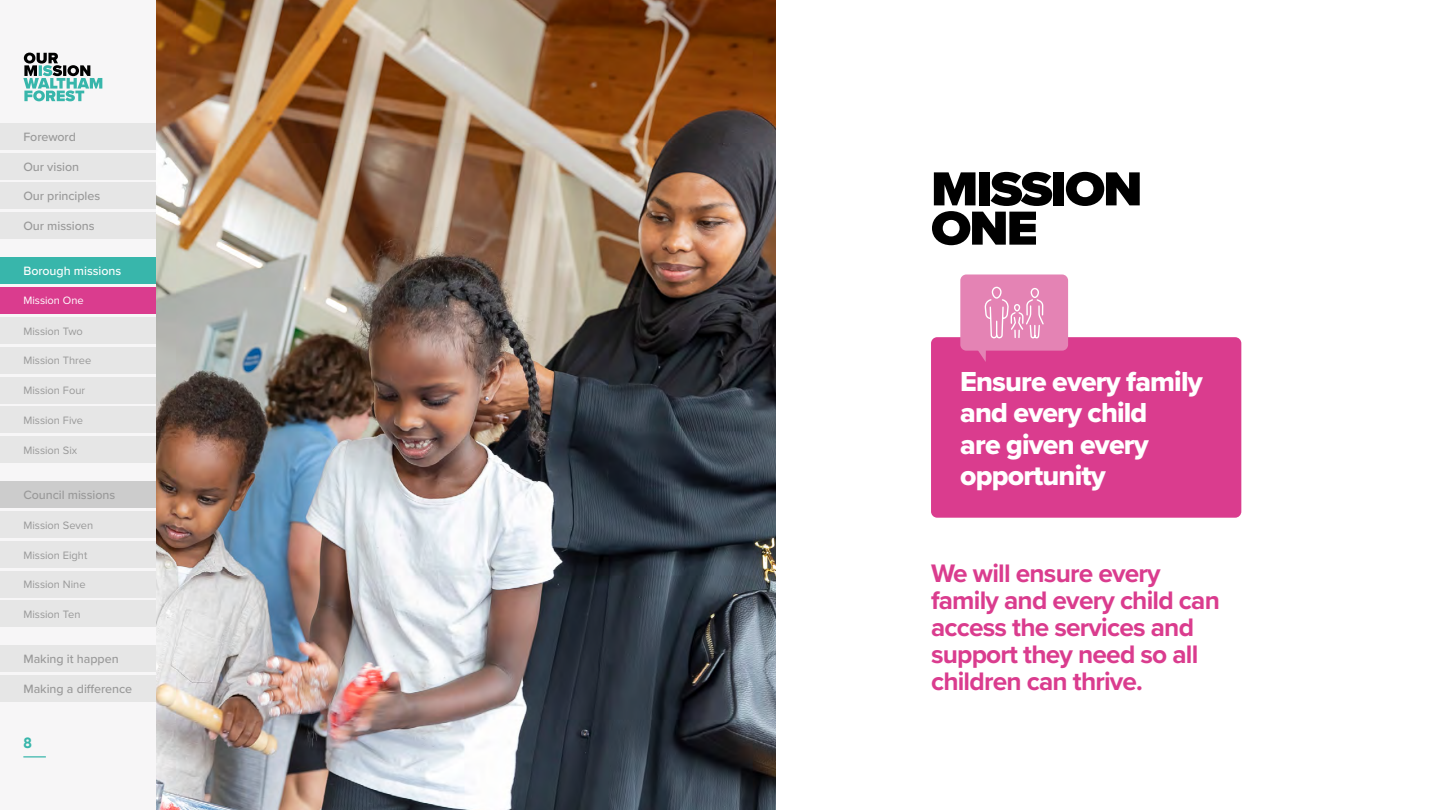
<style>
.page{position:relative;width:1440px;height:810px;background:#fff}
.page>*{position:absolute;margin:0;border:0;box-sizing:border-box;transform-origin:0 0}
.t1{font:900 49.5px "Proxima Nova";letter-spacing:-.04em;color:#000;scale:1.06 1}
.t2{font:28.5px/31.5px "Proxima Nova Extrabld";letter-spacing:-.03em;color:#fff}
.t3{font:700 26.25px/27px "Proxima Nova";letter-spacing:-.03em;color:#da3c8e}
.t4{font:700 14.85px "Qanelas";color:#38b6ab}
.t5{font:500 12.45px "Proxima Nova";letter-spacing:-.005em;color:#999}
.t6{font:500 12.45px "Proxima Nova";letter-spacing:-.005em;color:#fff}
.t7{font:11.1px "Proxima Nova";color:#999}
.t8{font:11.1px "Proxima Nova";color:#fff}
</style>
<div class="page">
<div style="left:931px;top:337px;width:310px;height:181px;background:#da3c8e;border-radius:6px"></div>
<img style="left:155px;top:0;width:621px;height:810px">
<div style="left:960px;top:274px;width:108px;height:77px;background:#e483b4;border-radius:6px"></div>
<svg style="left:961px;top:286px;width:84px;height:76px"></svg>
<div style="left:0;top:0;width:155px;height:810px;background:#f7f6f7"></div>
<svg style="left:23px;top:756px;width:23px;height:1px"></svg>
<div style="left:0;top:645px;width:155px;height:27px;background:#e6e6e6"></div>
<div style="left:0;top:675px;width:155px;height:27px;background:#e6e6e6"></div>
<div style="left:0;top:123px;width:155px;height:27px;background:#e6e6e6"></div>
<div style="left:0;top:153px;width:155px;height:27px;background:#e6e6e6"></div>
<div style="left:0;top:182px;width:155px;height:27px;background:#e6e6e6"></div>
<div style="left:0;top:212px;width:155px;height:27px;background:#e6e6e6"></div>
<div style="left:0;top:481px;width:155px;height:27px;background:#ccc"></div>
<div style="left:0;top:511px;width:155px;height:27px;background:#e6e6e6"></div>
<div style="left:0;top:541px;width:155px;height:27px;background:#e6e6e6"></div>
<div style="left:0;top:571px;width:155px;height:27px;background:#e6e6e6"></div>
<div style="left:0;top:600px;width:155px;height:27px;background:#e6e6e6"></div>
<div style="left:0;top:257px;width:155px;height:27px;background:#38b6ab"></div>
<div style="left:0;top:287px;width:155px;height:27px;background:#da3c8e"></div>
<div style="left:0;top:317px;width:155px;height:27px;background:#e6e6e6"></div>
<div style="left:0;top:347px;width:155px;height:27px;background:#e6e6e6"></div>
<div style="left:0;top:377px;width:155px;height:27px;background:#e6e6e6"></div>
<div style="left:0;top:406px;width:155px;height:27px;background:#e6e6e6"></div>
<div style="left:0;top:436px;width:155px;height:27px;background:#e6e6e6"></div>
<svg style="left:23px;top:53px;width:79px;height:48px"></svg>
<p class="t5" style="left:23px;top:127px;width:54px">Foreword</p>
<p class="t5" style="left:23px;top:158px;width:57px">Our vision</p>
<p class="t5" style="left:23px;top:187px;width:78px">Our principles</p>
<p class="t5" style="left:23px;top:217px;width:73px">Our missions</p>
<p class="t6" style="left:23px;top:261px;width:99px">Borough missions</p>
<p class="t8" style="left:23px;top:292px;width:62px">Mission One</p>
<p class="t7" style="left:23px;top:323px;width:61px">Mission Two</p>
<p class="t7" style="left:23px;top:352px;width:69px">Mission Three</p>
<p class="t7" style="left:23px;top:382px;width:63px">Mission Four</p>
<p class="t7" style="left:23px;top:412px;width:61px">Mission Five</p>
<p class="t7" style="left:23px;top:442px;width:55px">Mission Six</p>
<p class="t5" style="left:23px;top:486px;width:93px">Council missions</p>
<p class="t7" style="left:23px;top:517px;width:71px">Mission Seven</p>
<p class="t7" style="left:23px;top:547px;width:65px">Mission Eight</p>
<p class="t7" style="left:23px;top:577px;width:64px">Mission Nine</p>
<p class="t7" style="left:23px;top:606px;width:59px">Mission Ten</p>
<p class="t5" style="left:23px;top:650px;width:97px">Making it happen</p>
<p class="t5" style="left:23px;top:680px;width:110px">Making a difference</p>
<h3 class="t4" style="left:23px;top:733px;width:10px">8</h3>
<h1 class="t1" style="left:931px;top:152px;width:201px">MISSION</h1>
<h1 class="t1" style="left:931px;top:191px;width:102px">ONE</h1>
<h2 class="t2" style="left:960px;top:365px;width:244px">Ensure every family and every child<br>are given every opportunity</h2>
<h3 class="t3" style="left:931px;top:559px;width:290px">We will ensure every family and every child can access the services and support they need so all children can thrive.</h3>
</div>
